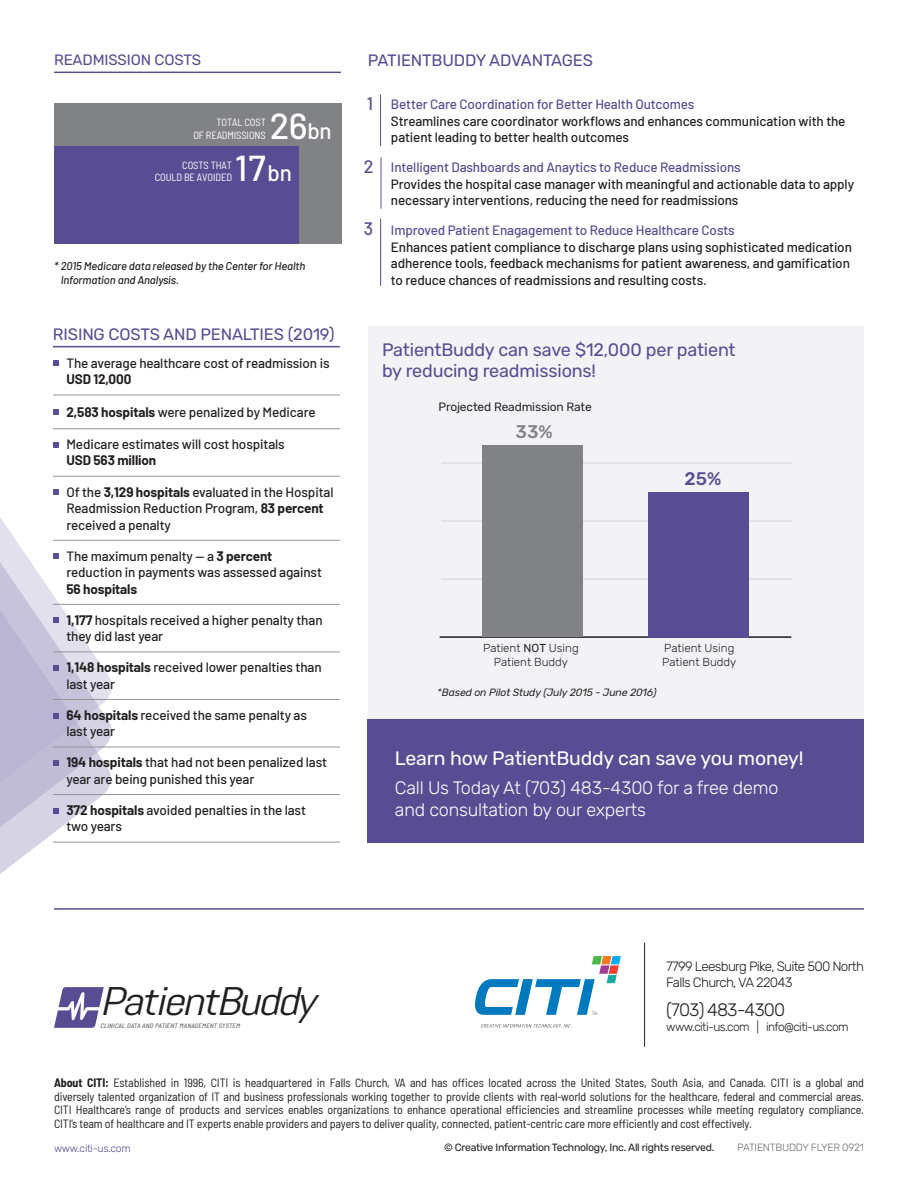
<style>
.page{position:relative;width:918px;height:1188px;background:#fff}
.page>*{position:absolute;margin:0;border:0;box-sizing:border-box;transform-origin:0 0}
.t1{font:italic 39.9px "Abel";color:#231f20;scale:1.2 1}
.t2{font:500 36px "Barlow";color:#fff}
.t3{font:19.5px "Rubik";letter-spacing:-.01em;color:#fff}
.t4{font:500 18.15px "Rubik";color:#808285}
.t5{font:500 18.15px "Rubik";color:#584d93}
.t6{font:300 18px/22.5px "Rubik";letter-spacing:-.01em;color:#fff}
.t7{font:18px/21px "Rubik";letter-spacing:-.01em;color:#584d93}
.t8{font:300 18px "Rubik";letter-spacing:-.05em;color:#231f20}
.t9{font:500 18px "Barlow";color:#584d93}
.t10{font:16.5px "Rubik";letter-spacing:-.01em;color:#584d93}
.t11{font:15px "Rubik";letter-spacing:-.01em;color:#584d93}
.t12{font:500 13.5px/16.5px "Barlow";letter-spacing:-.01em;color:#231f20}
.t13{font:300 13.5px "Rubik";letter-spacing:-.05em;color:#231f20}
.t14{font:semi-condensed 12px/13.5px "Barlow";letter-spacing:-.01em;color:#231f20;text-align:justify}
.t15{font:300 12px "Rubik";letter-spacing:-.05em;color:#231f20}
.t16{font:12px "Rubik";letter-spacing:-.01em;color:#231f20}
.t17{font:300 11.55px/13.8px "Rubik";color:#231f20;text-align:center}
.t18{font:italic 500 11.25px/13.5px "Barlow";letter-spacing:-.01em;color:#231f20}
.t19{font:10.5px "Rubik";letter-spacing:-.025em;color:#231f20}
.t20{font:semi-condensed 10.5px/12.6px "Barlow";letter-spacing:-.01em;color:#fff;text-align:right}
.t21{font:italic 10.5px "Rubik";letter-spacing:-.01em;color:#231f20}
.t22{font:300 10.5px "Rubik";letter-spacing:-.025em;color:#6c6d70}
.t23{font:300 10.5px "Rubik";letter-spacing:-.025em;color:#584d93}
.t24{font:italic 500 semi-condensed 6.45px "Barlow";color:#6c6d70}
.s1{font-size:22.5px}
.s2{font-weight:700}
.s3{color:#584d93}
.s4{font-weight:400}
</style>
<div class="page">
<svg style="left:0;top:517px;width:155px;height:325px"></svg>
<svg style="left:0;top:552px;width:154px;height:322px"></svg>
<hr style="left:54px;top:72px;width:287px;height:1px;background:#584d93">
<hr style="left:54px;top:908px;width:810px;height:2px;background:#584d93">
<hr style="left:644px;top:943px;width:1px;height:104px;background:#231f20">
<svg style="left:481px;top:1024px;width:91px;height:4px"></svg>
<svg style="left:475px;top:956px;width:146px;height:59px"></svg>
<svg style="left:54px;top:987px;width:50px;height:41px"></svg>
<div style="left:368px;top:719px;width:496px;height:124px;background:#584d93"></div>
<div style="left:369px;top:326px;width:495px;height:395px;background:#f3f3f7"></div>
<hr style="left:440px;top:636px;width:351px;height:2px;background:#231f20">
<hr style="left:441px;top:579px;width:351px;height:1px;background:#d1d2d4">
<hr style="left:441px;top:521px;width:351px;height:1px;background:#d1d2d4">
<hr style="left:441px;top:463px;width:351px;height:1px;background:#d1d2d4">
<div style="left:649px;top:492px;width:100px;height:145px;background:#584d93"></div>
<div style="left:482px;top:446px;width:100px;height:191px;background:#808285"></div>
<div style="left:54px;top:104px;width:287px;height:140px;background:#808285"></div>
<div style="left:54px;top:147px;width:244px;height:97px;background:#584d93"></div>
<hr style="left:380px;top:95px;width:1px;height:51px;background:#584d93">
<hr style="left:381px;top:157px;width:1px;height:52px;background:#584d93">
<hr style="left:380px;top:218px;width:1px;height:68px;background:#584d93">
<hr style="left:53px;top:395px;width:287px;height:1px;background:#939598">
<hr style="left:53px;top:428px;width:287px;height:1px;background:#939598">
<hr style="left:53px;top:476px;width:287px;height:1px;background:#939598">
<hr style="left:53px;top:540px;width:287px;height:1px;background:#939598">
<hr style="left:53px;top:604px;width:287px;height:1px;background:#939598">
<hr style="left:53px;top:652px;width:287px;height:1px;background:#939598">
<hr style="left:53px;top:699px;width:287px;height:1px;background:#939598">
<hr style="left:53px;top:747px;width:287px;height:1px;background:#939598">
<hr style="left:53px;top:794px;width:287px;height:1px;background:#939598">
<hr style="left:53px;top:842px;width:287px;height:1px;background:#939598">
<hr style="left:53px;top:346px;width:287px;height:1px;background:#584d93">
<svg style="left:53px;top:361px;width:5px;height:5px"></svg>
<svg style="left:53px;top:410px;width:5px;height:5px"></svg>
<svg style="left:53px;top:442px;width:5px;height:5px"></svg>
<svg style="left:53px;top:490px;width:5px;height:5px"></svg>
<svg style="left:53px;top:554px;width:5px;height:5px"></svg>
<svg style="left:53px;top:618px;width:5px;height:5px"></svg>
<svg style="left:53px;top:665px;width:5px;height:6px"></svg>
<svg style="left:53px;top:713px;width:5px;height:5px"></svg>
<svg style="left:53px;top:760px;width:5px;height:6px"></svg>
<svg style="left:53px;top:808px;width:5px;height:5px"></svg>
<p class="t11" style="left:54px;top:51px;width:149px">READMISSION COSTS</p>
<p class="t20" style="left:193px;top:115px;width:74px">TOTAL COST<br>OF READMISSIONS</p>
<p class="t2" style="left:270px;top:99px;width:64px">26<span class="s1">bn</span></p>
<p class="t20" style="left:155px;top:158px;width:79px">COSTS THAT<br>COULD BE AVOIDED</p>
<p class="t2" style="left:235px;top:142px;width:59px">17<span class="s1">bn</span></p>
<p class="t18" style="left:61px;top:258px;width:246px;text-indent:-7px">* 2015 Medicare data released by the Center for Health<br>Information and Analysis.</p>
<p class="t10" style="left:53px;top:325px;width:283px">RISING COSTS AND PENALTIES (2019)</p>
<p class="t12" style="left:66px;top:353px;width:265px">The average healthcare cost of readmission is<br><span class="s2">USD 12,000</span></p>
<p class="t12" style="left:66px;top:402px;width:251px"><span class="s2">2,583 hospitals</span> were penalized by Medicare</p>
<p class="t12" style="left:66px;top:435px;width:220px">Medicare estimates will cost hospitals<br><span class="s2">USD 563 million</span></p>
<p class="t12" style="left:66px;top:482px;width:269px">Of the <span class="s2">3,129 hospitals</span> evaluated in the Hospital<br>Readmission Reduction Program, <span class="s2">83 percent </span>received a penalty</p>
<p class="t12" style="left:66px;top:546px;width:257px">The maximum penalty — a <span class="s2">3 percent </span>reduction in payments was assessed against<br><span class="s2">56 hospitals</span></p>
<p class="t12" style="left:66px;top:610px;width:258px"><span class="s2">1,177</span> hospitals received a higher penalty than they did last year</p>
<p class="t12" style="left:66px;top:658px;width:257px"><span class="s2">1,148 hospitals</span> received lower penalties than last year</p>
<p class="t12" style="left:66px;top:706px;width:242px"><span class="s2">64 hospitals</span> received the same penalty as last year</p>
<p class="t12" style="left:66px;top:753px;width:262px"><span class="s2">194 hospitals</span> that had not been penalized last year are being punished this year</p>
<p class="t12" style="left:66px;top:801px;width:241px"><span class="s2">372 hospitals</span> avoided penalties in the last two years</p>
<p class="t10" style="left:368px;top:51px;width:227px">PATIENTBUDDY ADVANTAGES</p>
<p class="t9" style="left:367px;top:91px;width:8px">1</p>
<p class="t9" style="left:364px;top:153px;width:11px">2</p>
<p class="t9" style="left:364px;top:215px;width:11px">3</p>
<p class="t12" style="left:391px;top:95px;width:456px"><span class="s3">Better Care Coordination for Better Health Outcomes<br></span>Streamlines care coordinator workflows and enhances communication with the patient leading to better health outcomes</p>
<p class="t12" style="left:391px;top:158px;width:465px"><span class="s3">Intelligent Dashboards and Anaytics to Reduce Readmissions<br></span>Provides the hospital case manager with meaningful and actionable data to apply necessary interventions, reducing the need for readmissions</p>
<p class="t12" style="left:391px;top:221px;width:463px"><span class="s3">Improved Patient Enagagement to Reduce Healthcare Costs<br></span>Enhances patient compliance to discharge plans using sophisticated medication adherence tools, feedback mechanisms for patient awareness, and gamification to reduce chances of readmissions and resulting costs.</p>
<p class="t7" style="left:382px;top:340px;width:355px">PatientBuddy can save $12,000 per patient by reducing readmissions!</p>
<p class="t16" style="left:439px;top:400px;width:155px">Projected Readmission Rate</p>
<p class="t4" style="left:516px;top:422px;width:39px">33%</p>
<p class="t5" style="left:685px;top:469px;width:38px">25%</p>
<p class="t17" style="left:483px;top:642px;width:97px">Patient <span class="s4">NOT</span> Using<br>Patient Buddy</p>
<p class="t17" style="left:662px;top:642px;width:76px;text-align:left">Patient Using<br>Patient Buddy</p>
<p class="t21" style="left:437px;top:687px;width:221px">*Based on Pilot Study (July 2015 - June 2016)</p>
<p class="t3" style="left:395px;top:747px;width:410px">Learn how PatientBuddy can save you money!</p>
<p class="t6" style="left:395px;top:777px;width:385px">Call Us Today At (703) 483-4300 for a free demo and consultation by our experts</p>
<p class="t1" style="left:100px;top:976px;width:190px">PatientBuddy</p>
<p class="t24" style="left:100px;top:1021px;width:143px">CLINICAL DATA AND PATIENT MANAGEMENT SYSTEM</p>
<p class="t13" style="left:666px;top:958px;width:199px">7799 Leesburg Pike, Suite 500 North</p>
<p class="t13" style="left:666px;top:975px;width:128px">Falls Church, VA 22043</p>
<p class="t8" style="left:666px;top:999px;width:120px">(703) 483-4300</p>
<p class="t15" style="left:666px;top:1020px;width:184px">www.citi-us.com | info@citi-us.com</p>
<p class="t14" style="left:54px;top:1075px;width:812px"><span class="s2">About CITI:</span> Established in 1996, CITI is headquartered in Falls Church, VA and has offices located across the United States, South Asia, and Canada. CITI is a global and diversely talented organization of IT and business professionals working together to provide clients with real-world solutions for the healthcare, federal and commercial areas.<br>CITI Healthcare’s range of products and services enables organizations to enhance operational efficiencies and streamline processes while meeting regulatory compliance.<br>CITI’s team of healthcare and IT experts enable providers and payers to deliver quality, connected, patient-centric care more efficiently and cost effectively.</p>
<p class="t23" style="left:54px;top:1142px;width:78px">www.citi-us.com</p>
<p class="t19" style="left:444px;top:1142px;width:272px">© Creative Information Technology, Inc. All rights reserved.</p>
<p class="t22" style="left:737px;top:1142px;width:128px">PATIENTBUDDY FLYER 0921</p>
</div>
